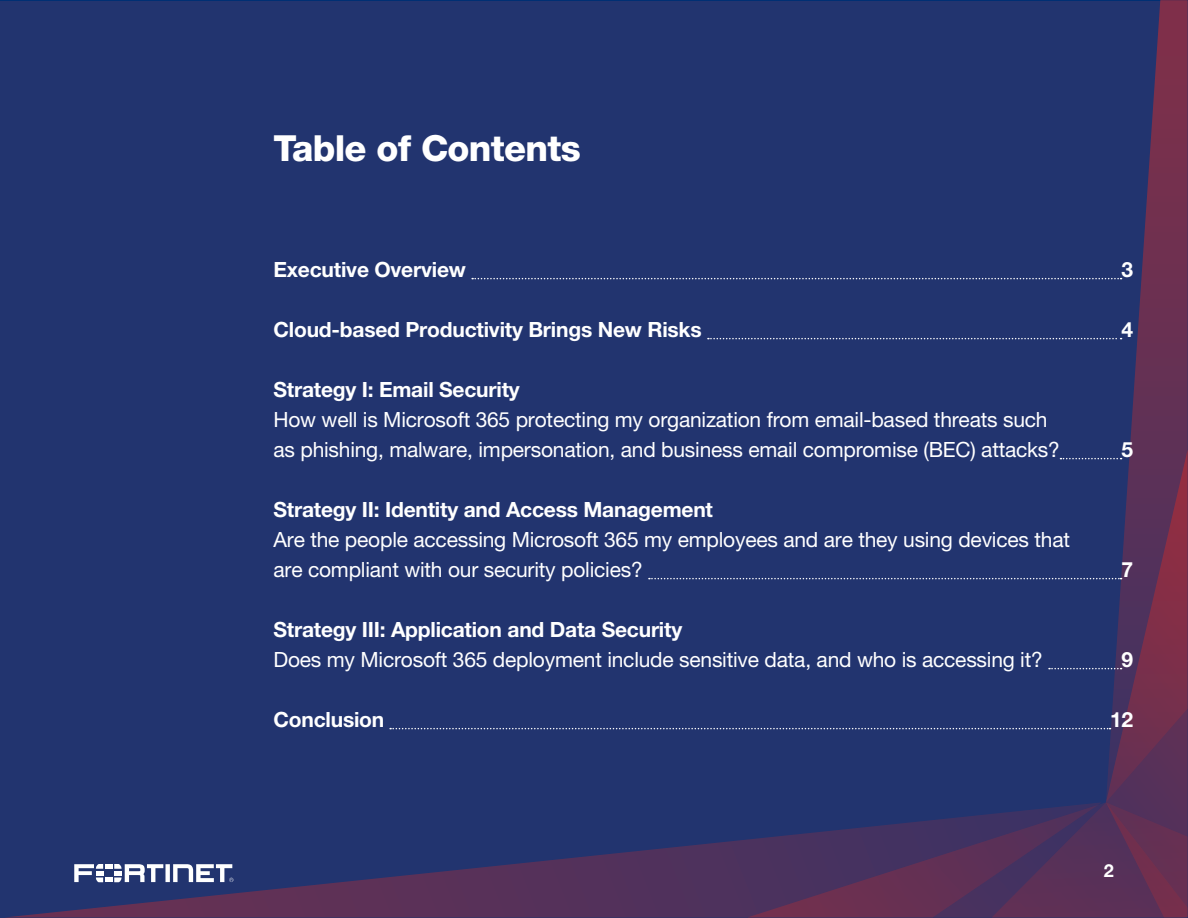
<style>
.page{position:relative;width:1188px;height:918px;background:#fff}
.page>*{position:absolute;margin:0;border:0;box-sizing:border-box;transform-origin:0 0}
.Section_Headers{font:800 36px "Helvetica Neue LT Pro";letter-spacing:-.02em;color:#fff}
.Table_of_Content-_he{font:21px/30px "Helvetica Neue LT Pro";letter-spacing:-.01em;color:#fff}
.Table_of_Content-_he-2{font:700 21px "Helvetica Neue LT Pro";letter-spacing:-.01em;color:#fff}
.t1{font:700 18px "Helvetica Neue LT Pro";color:#fff}
</style>
<div class="page">
<div style="left:0;top:1px;width:1188px;height:917px;background:#22346f"></div>
<svg style="left:5px;top:877px;width:385px;height:41px"></svg>
<svg style="left:1106px;top:0;width:82px;height:450px"></svg>
<svg style="left:74px;top:864px;width:159px;height:18px"></svg>
<svg style="left:472px;top:278px;width:650px;height:1px"></svg>
<svg style="left:708px;top:338px;width:414px;height:1px"></svg>
<svg style="left:390px;top:450px;width:798px;height:468px"></svg>
<p class="Section_Headers" style="left:274px;top:126px;width:309px">Table of Contents</p>
<p class="Table_of_Content-_he-2" style="left:274px;top:256px;width:194px">Executive Overview</p>
<p class="Table_of_Content-_he-2" style="left:1121px;top:256px;width:13px">3</p>
<p class="Table_of_Content-_he-2" style="left:274px;top:316px;width:430px">Cloud-based Productivity Brings New Risks</p>
<p class="Table_of_Content-_he-2" style="left:1121px;top:316px;width:13px">4</p>
<p class="Table_of_Content-_he-2" style="left:274px;top:376px;width:248px">Strategy I: Email Security</p>
<p class="Table_of_Content-_he" style="left:274px;top:404px;width:788px">How well is Microsoft 365 protecting my organization from email-based threats such as phishing, malware, impersonation, and business email compromise (BEC) attacks?</p>
<p class="Table_of_Content-_he-2" style="left:1121px;top:436px;width:13px">5</p>
<p class="Table_of_Content-_he-2" style="left:274px;top:496px;width:441px">Strategy II: Identity and Access Management</p>
<p class="Table_of_Content-_he" style="left:274px;top:524px;width:798px">Are the people accessing Microsoft 365 my employees and are they using devices that</p>
<p class="Table_of_Content-_he" style="left:274px;top:554px;width:371px">are compliant with our security policies?</p>
<p class="Table_of_Content-_he-2" style="left:1121px;top:556px;width:13px">7</p>
<p class="Table_of_Content-_he-2" style="left:274px;top:616px;width:410px">Strategy III: Application and Data Security</p>
<p class="Table_of_Content-_he" style="left:274px;top:644px;width:771px">Does my Microsoft 365 deployment include sensitive data, and who is accessing it?</p>
<p class="Table_of_Content-_he-2" style="left:1121px;top:646px;width:13px">9</p>
<p class="Table_of_Content-_he-2" style="left:274px;top:706px;width:112px">Conclusion</p>
<p class="Table_of_Content-_he-2" style="left:1110px;top:706px;width:24px">12</p>
<p class="t1" style="left:1104px;top:859px;width:12px">2</p>
</div>
